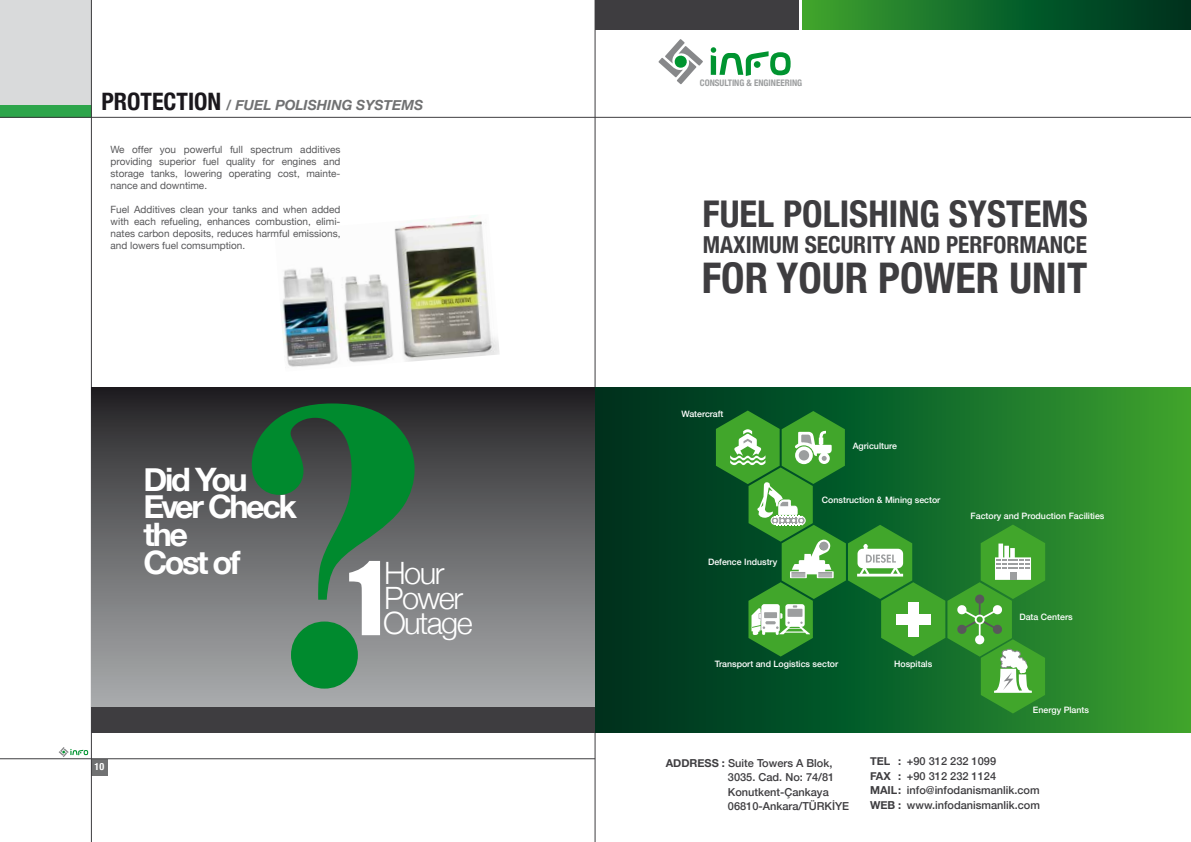
<style>
.page{position:relative;width:1191px;height:842px;background:#fff}
.page>*{position:absolute;margin:0;border:0;box-sizing:border-box;transform-origin:0 0}
.t1{font:700 condensed 42.2px "Helvetica Neue";color:#3e3d40}
.t2{font:700 condensed 36.8px "Helvetica Neue";color:#3e3d40}
.t3{font:700 32.3px/27.6px "Helvetica Neue";letter-spacing:-.08em;color:#fff}
.t4{font:300 30.8px/50.6px "Helvetica Neue";letter-spacing:-.05em;color:#fff}
.t5{font:700 condensed 23.4px "Helvetica Neue";color:#3e3d40}
.t6{font:italic 700 14px "Helvetica Neue";color:#707172}
.t7{font:500 11px/14.5px "Helvetica Neue";color:#3e3d40}
.t8{font:10px/12px "Helvetica Neue";color:#58585a;text-align:justify}
.t9{font:700 condensed 10px "Helvetica Neue";color:#fff}
.t10{font:700 condensed 9px "Helvetica Neue";color:#9c9e9f}
.t11{font:500 8.8px "Helvetica Neue";color:#fff}
.s1{font-style:normal;font-stretch:condensed;font-size:24px;color:#1a171c}
.s2{font-weight:700}
</style>
<div class="page">
<div style="left:91px;top:759px;width:17px;height:16px;background:#707172"></div>
<svg style="left:59px;top:747px;width:29px;height:10px"></svg>
<img style="left:281px;top:215px;width:218px;height:152px">
<div style="left:0;top:0;width:91px;height:105px;background:#d9dadb"></div>
<div style="left:0;top:105px;width:91px;height:12px;background:#2da54b"></div>
<hr style="left:91px;top:0;width:1px;height:842px;background:#3e3d40">
<hr style="left:595px;top:0;width:1px;height:842px;background:#3e3d40">
<hr style="left:0;top:117px;width:1191px;height:1px;background:#3e3d40">
<hr style="left:0;top:758px;width:595px;height:1px;background:#3e3d40">
<div style="left:91px;top:388px;width:504px;height:339px;background:linear-gradient(to bottom,#262527,#b6b8ba)"></div>
<div style="left:91px;top:707px;width:504px;height:25px;background:#3e3d40"></div>
<svg style="left:252px;top:403px;width:162px;height:286px;background:#4e7d5f"></svg>
<svg style="left:658px;top:39px;width:45px;height:45px"></svg>
<svg style="left:710px;top:47px;width:80px;height:29px"></svg>
<div style="left:595px;top:0;width:203px;height:30px;background:#3e3d40"></div>
<div style="left:802px;top:0;width:389px;height:30px;background:linear-gradient(to right,#38a230,#002c21)"></div>
<div style="left:595px;top:388px;width:596px;height:344px;background:linear-gradient(to right,#002b20,#36a030)"></div>
<svg style="left:716px;top:410px;width:329px;height:303px;background:#2d803a"></svg>
<h3 class="t6" style="left:101px;top:94px;width:323px"><span class="s1">PROTECTION</span> / FUEL POLISHING SYSTEMS</h3>
<p class="t8" style="left:111px;top:144px;width:231px">We offer you powerful full spectrum additives providing superior fuel quality for engines and storage tanks, lowering operating cost, mainte&shy;nance and downtime.</p>
<p class="t8" style="left:111px;top:204px;width:231px">Fuel Additives clean your tanks and when added with each refueling, enhances combustion, elimi&shy;nates carbon deposits, reduces harmful emissions, and lowers fuel comsumption.</p>
<h3 class="t3" style="left:144px;top:466px;width:155px">Did You<br>Ever Check the<br>Cost of</h3>
<p class="t9" style="left:95px;top:759px;width:11px">10</p>
<h3 class="t4" style="left:383px;top:545px;width:91px">Hour<br>Outage</h3>
<h3 class="t4" style="left:384px;top:571px;width:80px">Power</h3>
<p class="t10" style="left:700px;top:75px;width:104px">CONSULTING &amp; ENGINEERING</p>
<h2 class="t2" style="left:702px;top:183px;width:387px">FUEL POLISHING SYSTEMS</h2>
<h3 class="t5" style="left:703px;top:226px;width:385px">MAXIMUM SECURITY AND PERFORMANCE</h3>
<h1 class="t1" style="left:701px;top:243px;width:387px">FOR YOUR POWER UNIT</h1>
<p class="t11" style="left:681px;top:407px;width:44px">Watercraft</p>
<p class="t11" style="left:708px;top:554px;width:71px">Defence Industry</p>
<p class="t11" style="left:852px;top:438px;width:46px">Agriculture</p>
<p class="t11" style="left:822px;top:493px;width:120px">Construction &amp; Mining sector</p>
<p class="t11" style="left:714px;top:656px;width:125px">Transport and Logistics sector</p>
<p class="t11" style="left:894px;top:656px;width:40px">Hospitals</p>
<p class="t11" style="left:970px;top:509px;width:135px">Factory and Production Facilities</p>
<p class="t11" style="left:1019px;top:610px;width:55px">Data Centers</p>
<p class="t11" style="left:1032px;top:703px;width:58px">Energy Plants</p>
<p class="t7" style="left:728px;top:755px;width:123px;text-indent:-62px"><span class="s2">ADDRESS :</span> Suite Towers A Blok,<br>3035. Cad. No: 74/81<br>Konutkent-Çankaya<br>06810-Ankara/TÜRKİYE</p>
<p class="t7" style="left:870px;top:753px;width:171px"><span class="s2">TEL :</span> +90 312 232 1099<br><span class="s2">FAX :</span> +90 312 232 1124<br><span class="s2">MAIL :</span> info@infodanismanlik.com<br><span class="s2">WEB :</span> www.infodanismanlik.com</p>
</div>
